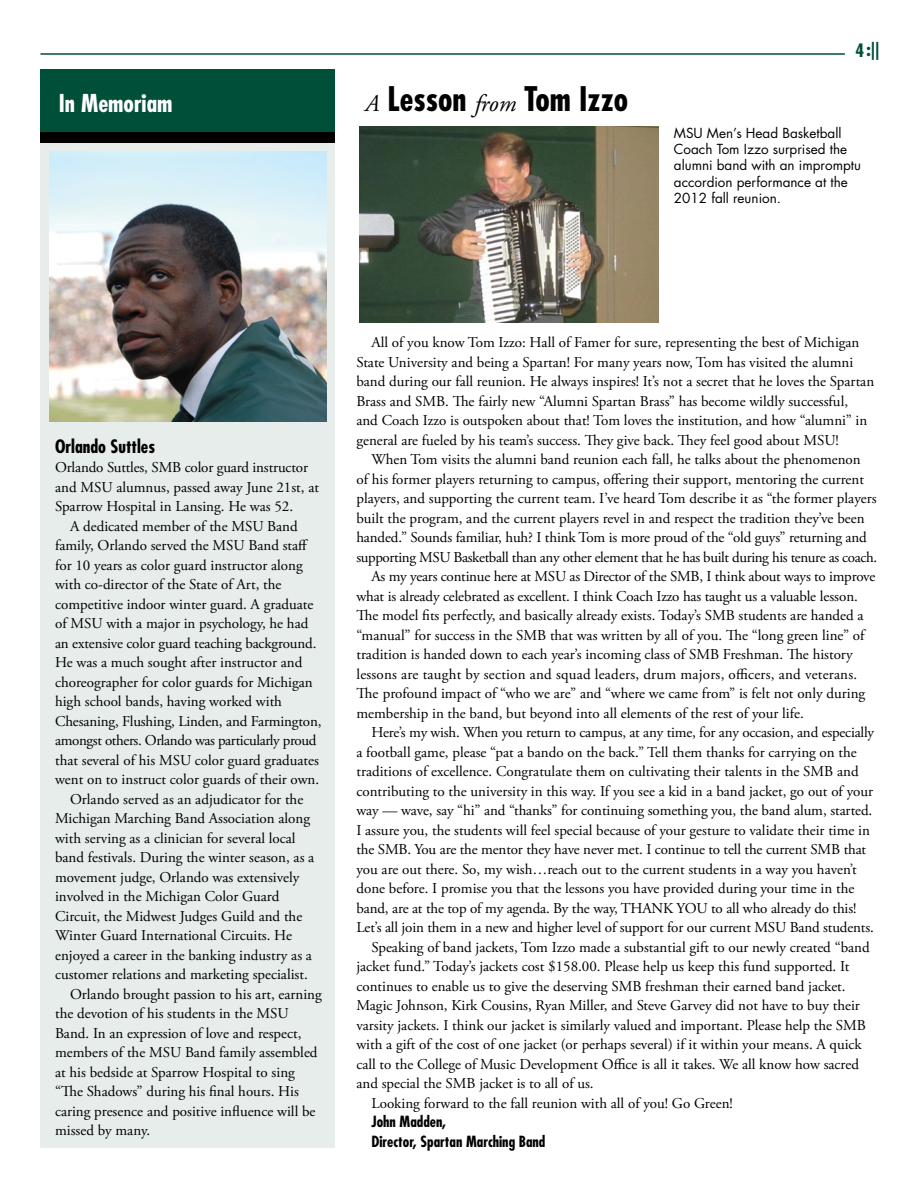
<style>
.page{position:relative;width:918px;height:1188px;background:#fff}
.page>*{position:absolute;margin:0;border:0;box-sizing:border-box;transform-origin:0 0}
.t1{font:700 condensed 33px "Futura";color:#000}
.t2{font:700 condensed 24px "Futura";color:#fff}
.t3{font:700 condensed 18px "Futura";color:#000}
.t4{font:700 condensed 18px "Futura";color:#004f39}
.t5{font:15px/19.5px "Adobe Garamond Pro";color:#000}
.t6{font:15px "Adobe Garamond Pro";letter-spacing:-.025em;color:#000}
.t7{font:700 condensed 15px/19.5px "Futura";color:#000}
.t8{font:13.5px/16.2px "Futura Std";color:#000}
.s1{font-family:"Adobe Garamond Pro";font-weight:400;font-style:italic;font-stretch:normal;font-size:24px}
</style>
<div class="page">
<hr style="left:40px;top:53px;width:805px;height:2px;background:#004f39">
<div style="left:40px;top:135px;width:295px;height:1013px;background:#e6edeb"></div>
<div style="left:40px;top:80px;width:295px;height:63px;background:#000"></div>
<div style="left:40px;top:69px;width:295px;height:63px;background:#004f39"></div>
<img style="left:360px;top:126px;width:299px;height:196px">
<img style="left:50px;top:151px;width:276px;height:270px">
<h2 class="t2" style="left:59px;top:88px;width:115px">In Memoriam</h2>
<h1 class="t1" style="left:365px;top:78px;width:265px"><span class="s1">A</span> Lesson <span class="s1">from</span> Tom Izzo</h1>
<p class="t4" style="left:855px;top:38px;width:26px">4 :||</p>
<p class="t8" style="left:674px;top:125px;width:189px">MSU Men’s Head Basketball<br>Coach Tom Izzo surprised the alumni band with an impromptu accordion performance at the<br>2012 fall reunion.</p>
<p class="t3" style="left:55px;top:435px;width:102px">Orlando Suttles</p>
<p class="t5" style="left:55px;top:458px;width:265px">Orlando Suttles, SMB color guard instructor and MSU alumnus, passed away June 21st, at<br>Sparrow Hospital in Lansing. He was 52.</p>
<p class="t5" style="left:70px;top:517px;width:229px">A dedicated member of the MSU Band</p>
<p class="t5" style="left:55px;top:536px;width:255px">family, Orlando served the MSU Band staff</p>
<p class="t5" style="left:55px;top:556px;width:249px">for 10 years as color guard instructor along</p>
<p class="t5" style="left:55px;top:575px;width:228px">with co-director of the State of Art, the</p>
<p class="t5" style="left:55px;top:595px;width:260px">competitive indoor winter guard. A graduate</p>
<p class="t5" style="left:55px;top:614px;width:255px">of MSU with a major in psychology, he had</p>
<p class="t5" style="left:55px;top:634px;width:263px">an extensive color guard teaching background.</p>
<p class="t5" style="left:55px;top:653px;width:249px">He was a much sought after instructor and</p>
<p class="t5" style="left:55px;top:673px;width:259px">choreographer for color guards for Michigan</p>
<p class="t5" style="left:55px;top:692px;width:228px">high school bands, having worked with</p>
<p class="t5" style="left:55px;top:712px;width:268px">Chesaning, Flushing, Linden, and Farmington,</p>
<p class="t6" style="left:55px;top:731px;width:263px">amongst others. Orlando was particularly proud</p>
<p class="t5" style="left:55px;top:751px;width:265px">that several of his MSU color guard graduates</p>
<p class="t5" style="left:55px;top:770px;width:266px">went on to instruct color guards of their own.</p>
<p class="t5" style="left:70px;top:790px;width:235px">Orlando served as an adjudicator for the</p>
<p class="t5" style="left:55px;top:809px;width:257px">Michigan Marching Band Association along</p>
<p class="t5" style="left:55px;top:829px;width:242px">with serving as a clinician for several local</p>
<p class="t5" style="left:55px;top:848px;width:261px">band festivals. During the winter season, as a</p>
<p class="t5" style="left:55px;top:868px;width:246px">movement judge, Orlando was extensively</p>
<p class="t5" style="left:55px;top:887px;width:226px">involved in the Michigan Color Guard</p>
<p class="t5" style="left:55px;top:907px;width:249px">Circuit, the Midwest Judges Guild and the</p>
<p class="t5" style="left:55px;top:926px;width:238px">Winter Guard International Circuits. He</p>
<p class="t5" style="left:55px;top:946px;width:258px">enjoyed a career in the banking industry as a</p>
<p class="t5" style="left:55px;top:965px;width:254px">customer relations and marketing specialist.</p>
<p class="t5" style="left:70px;top:985px;width:253px">Orlando brought passion to his art, earning</p>
<p class="t5" style="left:55px;top:1004px;width:235px">the devotion of his students in the MSU</p>
<p class="t5" style="left:55px;top:1024px;width:248px">Band. In an expression of love and respect,</p>
<p class="t5" style="left:55px;top:1043px;width:264px">members of the MSU Band family assembled</p>
<p class="t5" style="left:55px;top:1063px;width:241px">at his bedside at Sparrow Hospital to sing</p>
<p class="t5" style="left:55px;top:1082px;width:245px">“The Shadows” during his final hours. His</p>
<p class="t5" style="left:55px;top:1102px;width:262px">caring presence and positive influence will be</p>
<p class="t5" style="left:55px;top:1121px;width:97px">missed by many.</p>
<p class="t5" style="left:356px;top:333px;width:519px;text-indent:15px">All of you know Tom Izzo: Hall of Famer for sure, representing the best of Michigan State University and being a Spartan! For many years now, Tom has visited the alumni band during our fall reunion. He always inspires! It’s not a secret that he loves the Spartan Brass and SMB. The fairly new “Alumni Spartan Brass” has become wildly successful,<br>and Coach Izzo is outspoken about that! Tom loves the institution, and how “alumni” in general are fueled by his team’s success. They give back. They feel good about MSU!</p>
<p class="t5" style="left:371px;top:450px;width:491px">When Tom visits the alumni band reunion each fall, he talks about the phenomenon</p>
<p class="t5" style="left:356px;top:470px;width:509px">of his former players returning to campus, offering their support, mentoring the current</p>
<p class="t5" style="left:356px;top:489px;width:522px">players, and supporting the current team. I’ve heard Tom describe it as “the former players</p>
<p class="t5" style="left:356px;top:509px;width:510px">built the program, and the current players revel in and respect the tradition they’ve been</p>
<p class="t5" style="left:356px;top:528px;width:512px">handed.” Sounds familiar, huh? I think Tom is more proud of the “old guys” returning and</p>
<p class="t6" style="left:356px;top:548px;width:522px">supporting MSU Basketball than any other element that he has built during his tenure as coach.</p>
<p class="t5" style="left:371px;top:567px;width:505px">As my years continue here at MSU as Director of the SMB, I think about ways to improve</p>
<p class="t5" style="left:356px;top:587px;width:503px">what is already celebrated as excellent. I think Coach Izzo has taught us a valuable lesson.</p>
<p class="t5" style="left:356px;top:606px;width:509px">The model fits perfectly, and basically already exists. Today’s SMB students are handed a</p>
<p class="t5" style="left:356px;top:626px;width:510px">“manual” for success in the SMB that was written by all of you. The “long green line” of</p>
<p class="t5" style="left:356px;top:645px;width:498px">tradition is handed down to each year’s incoming class of SMB Freshman. The history</p>
<p class="t5" style="left:356px;top:665px;width:502px">lessons are taught by section and squad leaders, drum majors, officers, and veterans.</p>
<p class="t5" style="left:356px;top:684px;width:510px">The profound impact of “who we are” and “where we came from” is felt not only during</p>
<p class="t5" style="left:356px;top:704px;width:449px">membership in the band, but beyond into all elements of the rest of your life.</p>
<p class="t5" style="left:371px;top:723px;width:504px">Here’s my wish. When you return to campus, at any time, for any occasion, and especially</p>
<p class="t5" style="left:356px;top:743px;width:502px">a football game, please “pat a bando on the back.” Tell them thanks for carrying on the</p>
<p class="t5" style="left:356px;top:762px;width:504px">traditions of excellence. Congratulate them on cultivating their talents in the SMB and</p>
<p class="t5" style="left:356px;top:782px;width:518px">contributing to the university in this way. If you see a kid in a band jacket, go out of your</p>
<p class="t5" style="left:356px;top:801px;width:517px">way — wave, say “hi” and “thanks” for continuing something you, the band alum, started.</p>
<p class="t5" style="left:356px;top:821px;width:515px">I assure you, the students will feel special because of your gesture to validate their time in</p>
<p class="t5" style="left:356px;top:840px;width:511px">the SMB. You are the mentor they have never met. I continue to tell the current SMB that</p>
<p class="t5" style="left:356px;top:860px;width:502px">you are out there. So, my wish…reach out to the current students in a way you haven’t</p>
<p class="t5" style="left:356px;top:879px;width:499px">done before. I promise you that the lessons you have provided during your time in the</p>
<p class="t5" style="left:356px;top:899px;width:501px">band, are at the top of my agenda. By the way, THANK YOU to all who already do this!</p>
<p class="t5" style="left:356px;top:918px;width:519px">Let’s all join them in a new and higher level of support for our current MSU Band students.</p>
<p class="t5" style="left:371px;top:938px;width:500px">Speaking of band jackets, Tom Izzo made a substantial gift to our newly created “band</p>
<p class="t5" style="left:356px;top:957px;width:495px">jacket fund.” Today’s jackets cost $158.00. Please help us keep this fund supported. It</p>
<p class="t5" style="left:356px;top:977px;width:491px">continues to enable us to give the deserving SMB freshman their earned band jacket.</p>
<p class="t5" style="left:356px;top:996px;width:505px">Magic Johnson, Kirk Cousins, Ryan Miller, and Steve Garvey did not have to buy their</p>
<p class="t5" style="left:356px;top:1016px;width:511px">varsity jackets. I think our jacket is similarly valued and important. Please help the SMB</p>
<p class="t5" style="left:356px;top:1035px;width:507px">with a gift of the cost of one jacket (or perhaps several) if it within your means. A quick</p>
<p class="t5" style="left:356px;top:1055px;width:504px">call to the College of Music Development Office is all it takes. We all know how sacred</p>
<p class="t5" style="left:356px;top:1074px;width:239px">and special the SMB jacket is to all of us.</p>
<p class="t5" style="left:371px;top:1094px;width:363px">Looking forward to the fall reunion with all of you! Go Green!</p>
<p class="t7" style="left:371px;top:1112px;width:176px">John Madden,<br>Director, Spartan Marching Band</p>
</div>
